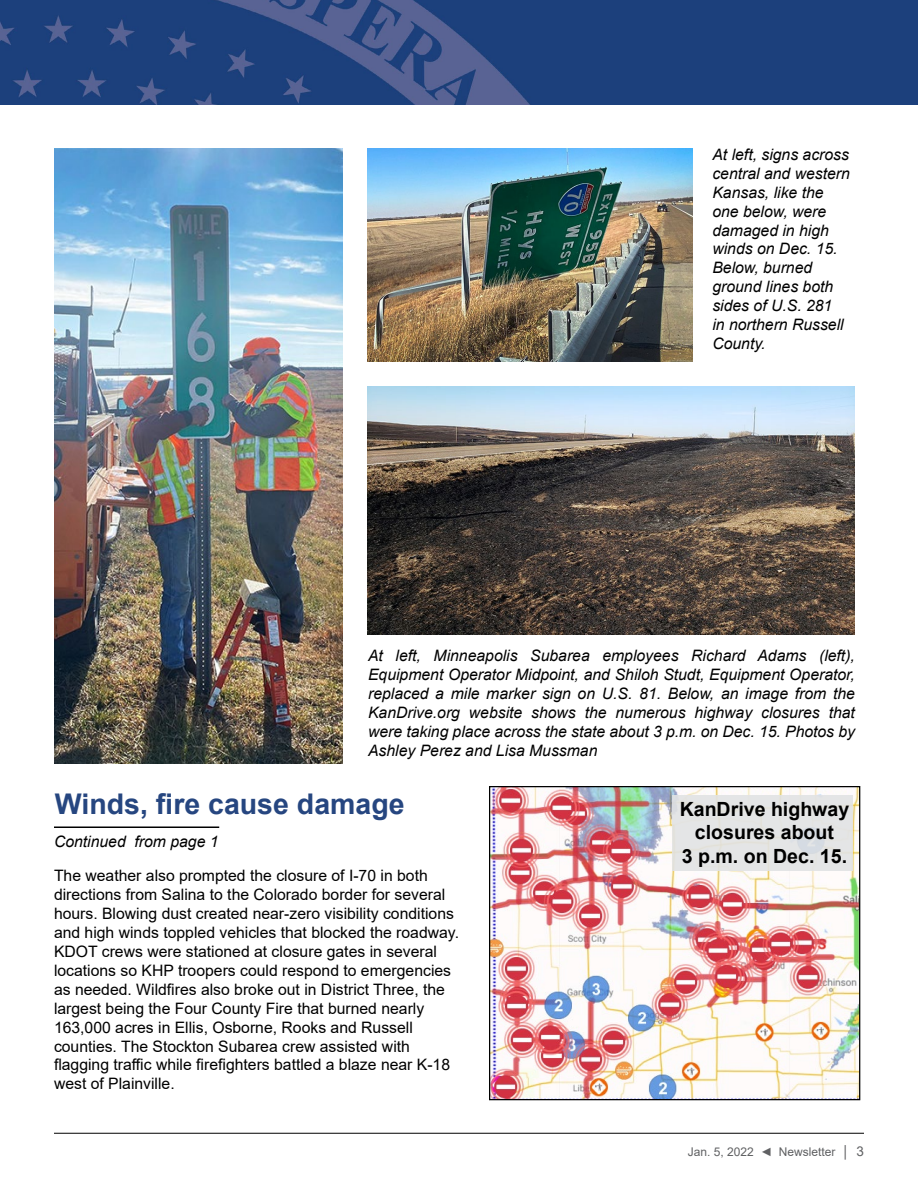
<style>
.page{position:relative;width:918px;height:1188px;background:#fff}
.page>*{position:absolute;margin:0;border:0;box-sizing:border-box;transform-origin:0 0}
.t1{font:700 28.5px "Arial";color:#264680}
.t2{font:700 19.5px/23.4px "Arial";color:#000;text-align:center}
.t3{font:15.75px/18.9px "Arial";color:#000}
.t4{font:italic 15.75px/18.9px "Arial";color:#000;text-align:justify}
.t5{font:12px "Arial";color:#606163}
.s1{font-size:13.5px}
</style>
<div class="page">
<hr style="left:54px;top:1133px;width:810px;height:1px;background:#000">
<img style="left:0;top:0;width:711px;height:105px">
<div style="left:711px;top:0;width:207px;height:105px;background:#1c407c"></div>
<hr style="left:54px;top:826px;width:165px;height:2px;background:#000">
<img style="left:368px;top:387px;width:487px;height:247px">
<img style="left:491px;top:788px;width:367px;height:310px">
<div style="left:489px;top:786px;width:371px;height:314px;border:1px solid #000"></div>
<div style="left:673px;top:795px;width:180px;height:75px;background:#e2e3e4"></div>
<img style="left:54px;top:148px;width:288px;height:615px">
<img style="left:367px;top:148px;width:326px;height:214px">
<p class="t4" style="left:712px;top:145px;width:139px;text-align:left">At left, signs across central and western<br>Kansas, like the one below, were damaged in high winds on Dec. 15.<br>Below, burned ground lines both sides of U.S. 281<br>in northern Russell<br>County.</p>
<p class="t4" style="left:368px;top:646px;width:488px">At left, Minneapolis Subarea employees Richard Adams (left), Equipment Operator Midpoint, and Shiloh Studt, Equipment Operator, replaced a mile marker sign on U.S. 81. Below, an image from the KanDrive.org website shows the numerous highway closures that were taking place across the state about 3 p.m. on Dec. 15. Photos by Ashley Perez and Lisa Mussman</p>
<h1 class="t1" style="left:55px;top:784px;width:351px">Winds, fire cause damage</h1>
<p class="t4" style="left:54px;top:832px;width:166px">Continued from page 1</p>
<p class="t3" style="left:54px;top:866px;width:407px">The weather also prompted the closure of I-70 in both directions from Salina to the Colorado border for several hours. Blowing dust created near-zero visibility conditions and high winds toppled vehicles that blocked the roadway.<br>KDOT crews were stationed at closure gates in several locations so KHP troopers could respond to emergencies as needed. Wildfires also broke out in District Three, the largest being the Four County Fire that burned nearly 163,000 acres in Ellis, Osborne, Rooks and Russell counties. The Stockton Subarea crew assisted with flagging traffic while firefighters battled a blaze near K-18 west of Plainville.</p>
<p class="t2" style="left:680px;top:798px;width:171px">KanDrive highway closures about<br>3 p.m. on Dec. 15.</p>
<p class="t5" style="left:688px;top:1143px;width:178px">Jan. 5, 2022 ◄ Newsletter │ <span class="s1">3</span></p>
</div>
